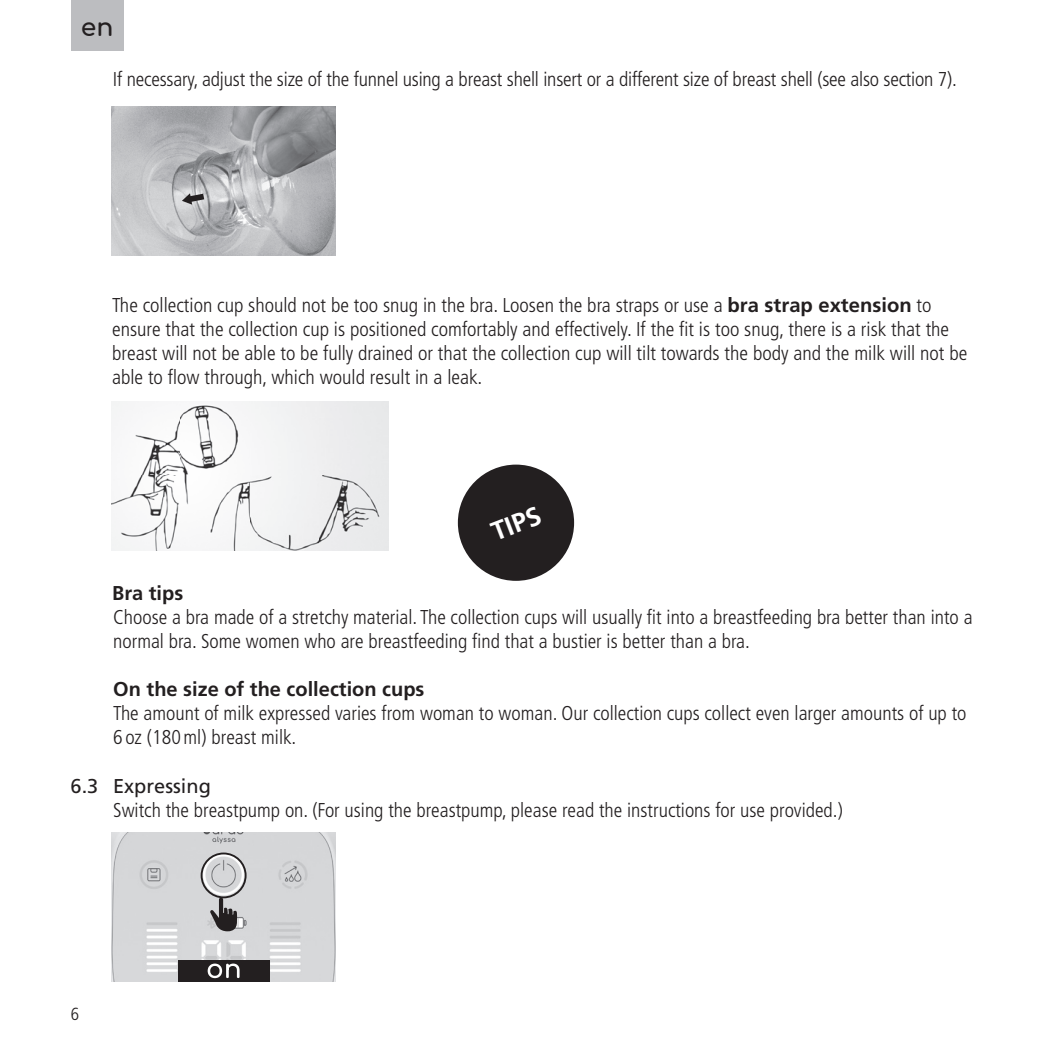
<style>
.page{position:relative;width:1049px;height:1049px;background:#fff}
.page>*{position:absolute;margin:0;border:0;box-sizing:border-box;transform-origin:0 0}
.t1{font:700 26.25px "Frutiger LT Std";color:#fff}
.t2{font:700 25px "Comfortaa";color:#231f20}
.t3{font:300 condensed 20px/24px "Frutiger LT Std";color:#231f20}
.t4{font:700 20px "Frutiger LT Std";color:#231f20}
.t5{font:20px "Frutiger LT Std";color:#231f20}
.t6{font:300 condensed 17.5px "Frutiger LT Std";color:#231f20}
.s1{font-weight:700;font-stretch:normal}
</style>
<div class="page">
<div style="left:71px;top:0;width:52px;height:50px;background:#bcbdc0"></div>
<img style="left:112px;top:107px;width:223px;height:148px">
<svg style="left:182px;top:193px;width:22px;height:12px"></svg>
<img style="left:112px;top:401px;width:276px;height:149px">
<div style="left:458px;top:465px;width:116px;height:116px;background:#231f20;border-radius:50%"></div>
<img style="left:112px;top:833px;width:223px;height:149px">
<div style="left:201px;top:852px;width:46px;height:46px;border:2px solid #231f20;border-radius:50%"></div>
<svg style="left:210px;top:897px;width:27px;height:34px"></svg>
<div style="left:178px;top:960px;width:92px;height:22px;background:#231f20"></div>
<svg style="left:208px;top:963px;width:32px;height:15px"></svg>
<p class="t2" style="left:81px;top:4px;width:34px">en</p>
<p class="t3" style="left:113px;top:67px;width:846px">If necessary, adjust the size of the funnel using a breast shell insert or a different size of breast shell (see also section 7).</p>
<p class="t3" style="left:112px;top:294px;width:857px">The collection cup should not be too snug in the bra. Loosen the bra straps or use a <span class="s1">bra strap extension</span> to ensure that the collection cup is positioned comfortably and effectively. If the fit is too snug, there is a risk that the breast will not be able to be fully drained or that the collection cup will tilt towards the body and the milk will not be able to flow through, which would result in a leak.</p>
<h1 class="t1" style="left:487px;top:518px;width:53px;rotate:-21deg">TIPS</h1>
<p class="t4" style="left:112px;top:582px;width:73px">Bra tips</p>
<p class="t3" style="left:113px;top:606px;width:861px">Choose a bra made of a stretchy material. The collection cups will usually fit into a breastfeeding bra better than into a normal bra. Some women who are breastfeeding find that a bustier is better than a bra.</p>
<p class="t4" style="left:113px;top:678px;width:313px">On the size of the collection cups</p>
<p class="t3" style="left:113px;top:702px;width:855px">The amount of milk expressed varies from woman to woman. Our collection cups collect even larger amounts of up to<br>6 oz (180 ml) breast milk.</p>
<p class="t5" style="left:71px;top:774px;width:142px">6.3 Expressing</p>
<p class="t3" style="left:113px;top:798px;width:731px">Switch the breastpump on. (For using the breastpump, please read the instructions for use provided.)</p>
<p class="t6" style="left:71px;top:1004px;width:10px">6</p>
</div>
